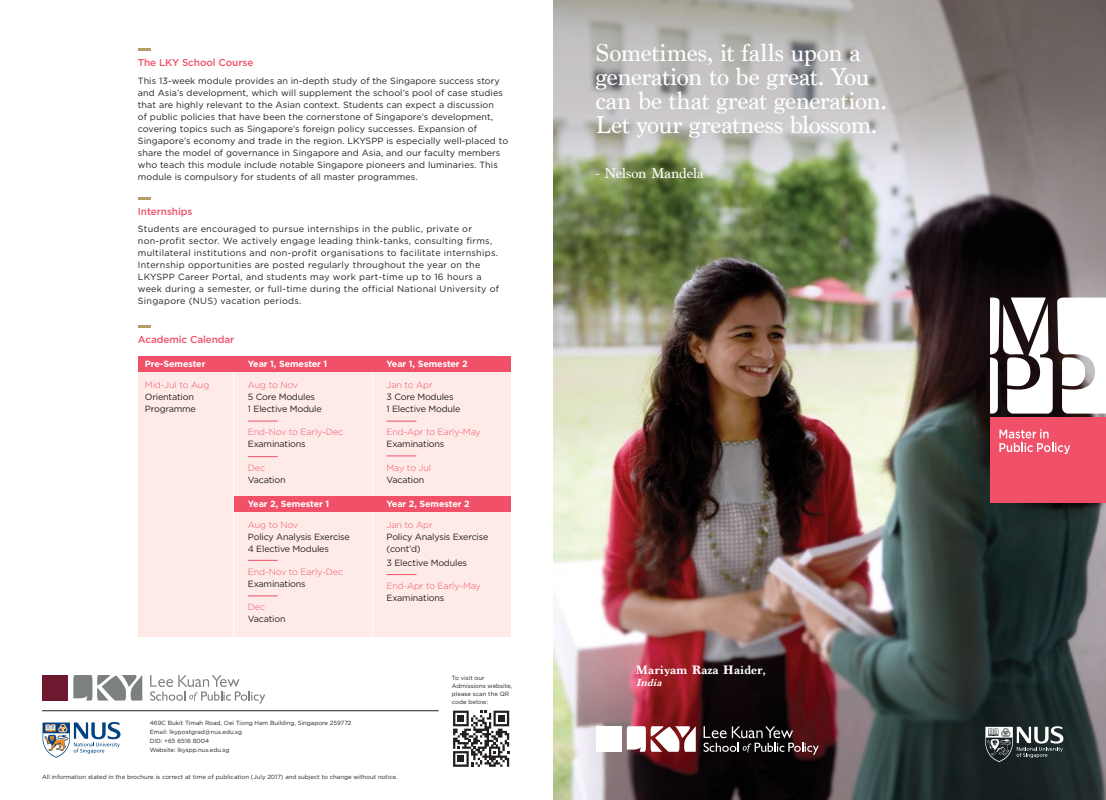
<style>
.page{position:relative;width:1106px;height:800px;background:#fff}
.page>*{position:absolute;margin:0;border:0;box-sizing:border-box;transform-origin:0 0}
.t1{font:24px/24px "Marion";letter-spacing:-.01em;color:#fff}
.t2{font:14px "Marion";letter-spacing:-.01em;color:#fff}
.t3{font:700 12px "Marion";color:#fff}
.t4{font:500 10px "Gotham";letter-spacing:-.01em;color:#f05169}
.t5{font:italic 700 10px "Marion";color:#fff}
.t6{font:9px/12px "Gotham";letter-spacing:.01em;color:#231f20}
.t7{font:9px/12px "Gotham";letter-spacing:.03em;color:#231f20}
.t8{font:9px/12px "Gotham";letter-spacing:-.02em;color:#231f20}
.t9{font:300 9px "Gotham";letter-spacing:-.01em;color:#f05169}
.t10{font:700 9px "Gotham";letter-spacing:-.01em;color:#fff}
.t11{font:6px/9px "Gotham";color:#231f20}
</style>
<div class="page">
<img style="left:553px;top:0;width:553px;height:799px">
<div style="left:990px;top:416px;width:116px;height:86px;background:#f05169"></div>
<svg style="left:990px;top:297px;width:116px;height:116px"></svg>
<svg style="left:999px;top:429px;width:71px;height:25px"></svg>
<svg style="left:138px;top:49px;width:13px;height:2px"></svg>
<svg style="left:138px;top:197px;width:13px;height:2px"></svg>
<div style="left:138px;top:372px;width:372px;height:264px;background:#feebe8"></div>
<hr style="left:233px;top:356px;width:1px;height:280px;background:#fff">
<hr style="left:372px;top:356px;width:1px;height:280px;background:#fff">
<div style="left:138px;top:356px;width:372px;height:16px;background:#f05169"></div>
<svg style="left:138px;top:325px;width:13px;height:2px"></svg>
<svg style="left:387px;top:420px;width:29px;height:1px"></svg>
<svg style="left:387px;top:455px;width:29px;height:1px"></svg>
<svg style="left:248px;top:420px;width:29px;height:1px"></svg>
<svg style="left:248px;top:456px;width:29px;height:1px"></svg>
<div style="left:234px;top:496px;width:276px;height:15px;background:#f05169"></div>
<svg style="left:387px;top:574px;width:29px;height:1px"></svg>
<svg style="left:248px;top:560px;width:29px;height:1px"></svg>
<svg style="left:248px;top:595px;width:29px;height:1px"></svg>
<hr style="left:42px;top:710px;width:396px;height:1px;background:#231f20">
<svg style="left:150px;top:675px;width:115px;height:28px"></svg>
<div style="left:43px;top:674px;width:25px;height:26px;background:#6f1931"></div>
<svg style="left:73px;top:675px;width:69px;height:25px"></svg>
<svg style="left:43px;top:722px;width:78px;height:35px"></svg>
<svg style="left:703px;top:726px;width:115px;height:28px;background:#443537"></svg>
<div style="left:596px;top:726px;width:25px;height:25px;background:#fff"></div>
<svg style="left:627px;top:726px;width:68px;height:25px"></svg>
<svg style="left:985px;top:726px;width:78px;height:35px;background:#5e6667"></svg>
<svg style="left:453px;top:710px;width:56px;height:56px"></svg>
<p class="t4" style="left:138px;top:56px;width:117px">The LKY School Course</p>
<p class="t6" style="left:138px;top:74px;width:372px">This 13-week module provides an in-depth study of the Singapore success story and Asia’s development, which will supplement the school’s pool of case studies that are highly relevant to the Asian context. Students can expect a discussion<br>of public policies that have been the cornerstone of Singapore’s development, covering topics such as Singapore’s foreign policy successes. Expansion of Singapore’s economy and trade in the region. LKYSPP is especially well-placed to share the model of governance in Singapore and Asia, and our faculty members who teach this module include notable Singapore pioneers and luminaries. This module is compulsory for students of all master programmes.</p>
<p class="t4" style="left:138px;top:204px;width:56px">Internships</p>
<p class="t7" style="left:138px;top:223px;width:363px">Students are encouraged to pursue internships in the public, private or non-profit sector. We actively engage leading think-tanks, consulting firms, multilateral institutions and non-profit organisations to facilitate internships.<br>Internship opportunities are posted regularly throughout the year on the LKYSPP Career Portal, and students may work part-time up to 16 hours a week during a semester, or full-time during the official National University of Singapore (NUS) vacation periods.</p>
<p class="t4" style="left:138px;top:333px;width:98px">Academic Calendar</p>
<p class="t10" style="left:145px;top:358px;width:62px">Pre-Semester</p>
<p class="t9" style="left:145px;top:379px;width:66px">Mid-Jul to Aug</p>
<p class="t8" style="left:145px;top:390px;width:52px">Orientation<br>Programme</p>
<p class="t10" style="left:386px;top:358px;width:83px">Year 1, Semester 2</p>
<p class="t9" style="left:386px;top:379px;width:48px">Jan to Apr</p>
<p class="t8" style="left:386px;top:390px;width:75px">3 Core Modules<br>1 Elective Module</p>
<p class="t9" style="left:386px;top:426px;width:96px">End-Apr to Early-May</p>
<p class="t8" style="left:386px;top:438px;width:59px">Examinations</p>
<p class="t9" style="left:386px;top:461px;width:46px">May to Jul</p>
<p class="t8" style="left:386px;top:473px;width:39px">Vacation</p>
<p class="t10" style="left:248px;top:358px;width:81px">Year 1, Semester 1</p>
<p class="t9" style="left:248px;top:379px;width:52px">Aug to Nov</p>
<p class="t8" style="left:248px;top:390px;width:75px">5 Core Modules<br>1 Elective Module</p>
<p class="t9" style="left:248px;top:426px;width:97px">End-Nov to Early-Dec</p>
<p class="t8" style="left:248px;top:438px;width:59px">Examinations</p>
<p class="t9" style="left:248px;top:461px;width:19px">Dec</p>
<p class="t8" style="left:248px;top:473px;width:39px">Vacation</p>
<p class="t10" style="left:248px;top:498px;width:83px">Year 2, Semester 1</p>
<p class="t9" style="left:248px;top:518px;width:52px">Aug to Nov</p>
<p class="t8" style="left:248px;top:530px;width:103px">Policy Analysis Exercise<br>4 Elective Modules</p>
<p class="t9" style="left:248px;top:566px;width:97px">End-Nov to Early-Dec</p>
<p class="t8" style="left:248px;top:577px;width:59px">Examinations</p>
<p class="t9" style="left:248px;top:601px;width:19px">Dec</p>
<p class="t8" style="left:248px;top:612px;width:39px">Vacation</p>
<p class="t10" style="left:386px;top:498px;width:85px">Year 2, Semester 2</p>
<p class="t9" style="left:386px;top:518px;width:48px">Jan to Apr</p>
<p class="t8" style="left:386px;top:530px;width:103px">Policy Analysis Exercise (cont’d)</p>
<p class="t8" style="left:386px;top:556px;width:82px">3 Elective Modules</p>
<p class="t9" style="left:386px;top:580px;width:96px">End-Apr to Early-May</p>
<p class="t8" style="left:386px;top:591px;width:59px">Examinations</p>
<p class="t11" style="left:452px;top:673px;width:62px;line-height:8px">To visit our<br>Admissions website, please scan the QR code below:</p>
<p class="t11" style="left:150px;top:718px;width:203px">469C Bukit Timah Road, Oei Tiong Ham Building, Singapore 259772<br>Email: lkypostgrad@nus.edu.sg<br>DID: +65 6516 8004<br>Website: lkyspp.nus.edu.sg</p>
<p class="t11" style="left:42px;top:772px;width:357px">All information stated in the brochure is correct at time of publication (July 2017) and subject to change without notice.</p>
<h1 class="t1" style="left:595px;top:42px;width:293px">Sometimes, it falls upon a generation to be great. You can be that great generation.<br>Let your greatness blossom.</h1>
<h2 class="t2" style="left:595px;top:166px;width:110px">- Nelson Mandela</h2>
<h3 class="t3" style="left:636px;top:662px;width:132px">Mariyam Raza Haider,</h3>
<p class="t5" style="left:636px;top:676px;width:31px">India</p>
</div>
